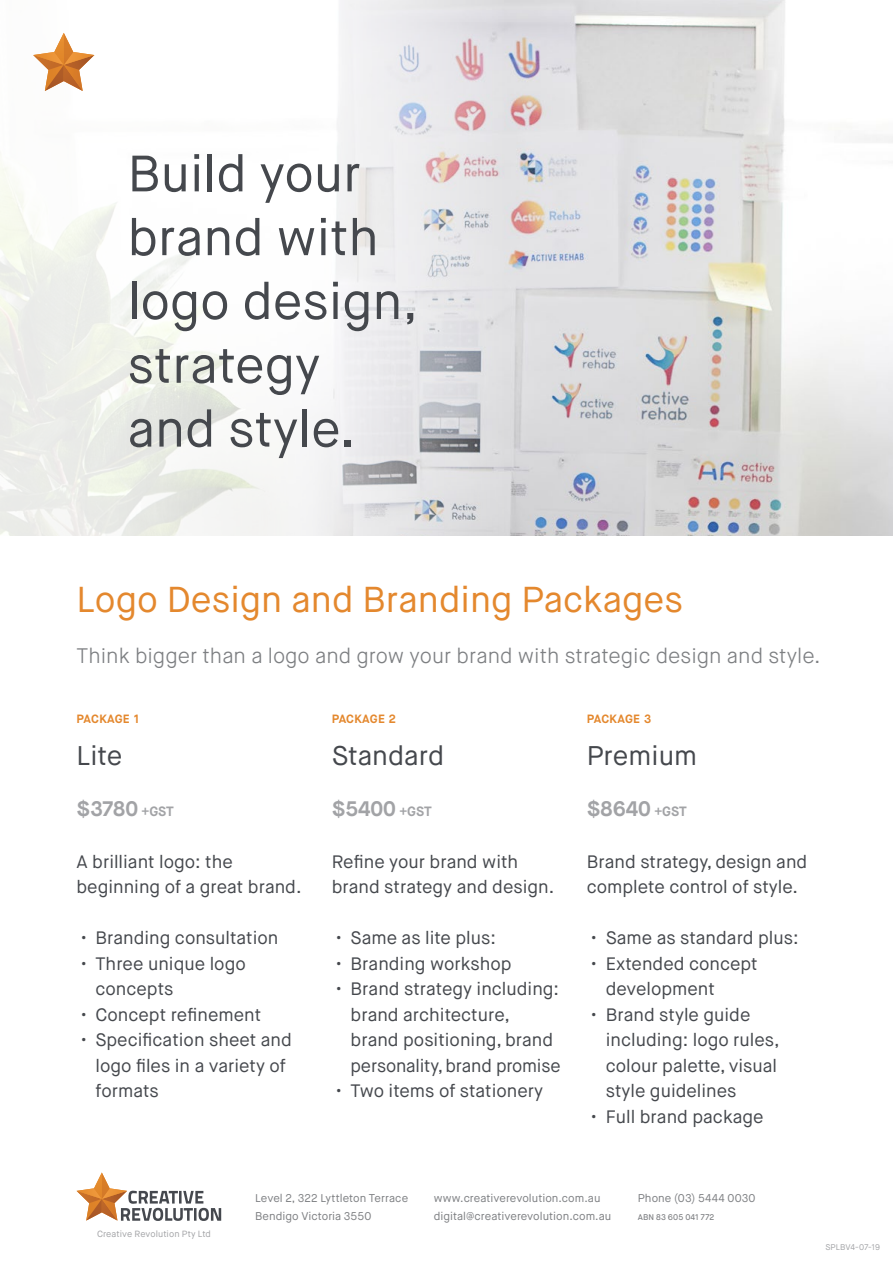
<style>
.page{position:relative;width:893px;height:1263px;background:#fff}
.page>*{position:absolute;margin:0;border:0;box-sizing:border-box;transform-origin:0 0}
.t1{font:51px/63.8px "Maison Neue";color:#45484d}
.t2{font:36px "Maison Neue";color:#e4882e}
.t3{font:27px "Maison Neue";color:#45484d}
.t4{font:300 21px "Maison Neue";color:#7d7f82}
.t5{font:700 21px "Maison Neue";color:#a2a3a6}
.t6{font:18px/25.5px "Maison Neue";color:#45484d}
.t7{font:700 12px "Maison Neue";letter-spacing:.015em;color:#e4882e}
.t8{font:11.25px/18px "Maison Neue";letter-spacing:.005em;color:#7d7f82}
.t9{font:9px "Maison Neue";letter-spacing:.01em;color:#a2a3a6}
.t10{font:500 8.25px "Maison Neue";letter-spacing:.015em;color:#7d7f82}
.t11{font:8.25px "Maison Neue";letter-spacing:.01em;color:#a2a3a6}
.s1{font-size:13.5px}
</style>
<div class="page">
<img style="left:506px;top:0;width:387px;height:536px">
<svg style="left:0;top:0;width:506px;height:536px"></svg>
<svg style="left:33px;top:33px;width:61px;height:58px"></svg>
<svg style="left:77px;top:1172px;width:144px;height:49px"></svg>
<h1 class="t1" style="left:128px;top:142px;width:292px">Build your brand with logo design, strategy and style.</h1>
<h2 class="t2" style="left:77px;top:577px;width:608px">Logo Design and Branding Packages</h2>
<p class="t4" style="left:77px;top:643px;width:746px">Think bigger than a logo and grow your brand with strategic design and style.</p>
<p class="t7" style="left:77px;top:712px;width:64px">PACKAGE 1</p>
<h3 class="t3" style="left:77px;top:739px;width:47px">Lite</h3>
<p class="t5" style="left:77px;top:796px;width:99px">$3780 <span class="s1">+GST</span></p>
<p class="t6" style="left:77px;top:849px;width:227px">A brilliant logo: the beginning of a great brand.</p>
<p class="t6" style="left:81px;top:925px;width:199px">• Branding consultation</p>
<p class="t6" style="left:95px;top:951px;width:152px;text-indent:-14px">• Three unique logo concepts</p>
<p class="t6" style="left:81px;top:1002px;width:182px">• Concept refinement</p>
<p class="t6" style="left:95px;top:1027px;width:198px;text-indent:-14px">• Specification sheet and logo files in a variety of formats</p>
<p class="t7" style="left:332px;top:712px;width:66px">PACKAGE 2</p>
<h3 class="t3" style="left:332px;top:739px;width:114px">Standard</h3>
<p class="t5" style="left:332px;top:796px;width:101px">$5400 <span class="s1">+GST</span></p>
<p class="t6" style="left:332px;top:849px;width:224px">Refine your brand with brand strategy and design.</p>
<p class="t6" style="left:336px;top:925px;width:161px">• Same as lite plus:</p>
<p class="t6" style="left:336px;top:951px;width:177px">• Branding workshop</p>
<p class="t6" style="left:351px;top:976px;width:211px;text-indent:-14px">• Brand strategy including: brand architecture, brand positioning, brand personality, brand promise</p>
<p class="t6" style="left:336px;top:1078px;width:208px">• Two items of stationery</p>
<p class="t7" style="left:587px;top:712px;width:66px">PACKAGE 3</p>
<h3 class="t3" style="left:587px;top:739px;width:112px">Premium</h3>
<p class="t5" style="left:587px;top:796px;width:101px">$8640 <span class="s1">+GST</span></p>
<p class="t6" style="left:587px;top:849px;width:222px">Brand strategy, design and complete control of style.</p>
<p class="t6" style="left:591px;top:925px;width:209px">• Same as standard plus:</p>
<p class="t6" style="left:606px;top:951px;width:153px;text-indent:-14px">• Extended concept development</p>
<p class="t6" style="left:606px;top:1002px;width:175px;text-indent:-14px">• Brand style guide including: logo rules, colour palette, visual style guidelines</p>
<p class="t6" style="left:591px;top:1104px;width:174px">• Full brand package</p>
<p class="t9" style="left:97px;top:1228px;width:115px">Creative Revolution Pty Ltd</p>
<p class="t8" style="left:255px;top:1190px;width:155px">Level 2, 322 Lyttleton Terrace<br>Bendigo Victoria 3550</p>
<p class="t8" style="left:638px;top:1190px;width:119px">Phone (03) 5444 0030</p>
<p class="t8" style="left:434px;top:1190px;width:179px">www.creativerevolution.com.au digital@creativerevolution.com.au</p>
<p class="t10" style="left:638px;top:1212px;width:78px">ABN 83 605 041 772</p>
<p class="t11" style="left:825px;top:1242px;width:56px">SPLBV4-07-19</p>
</div>
